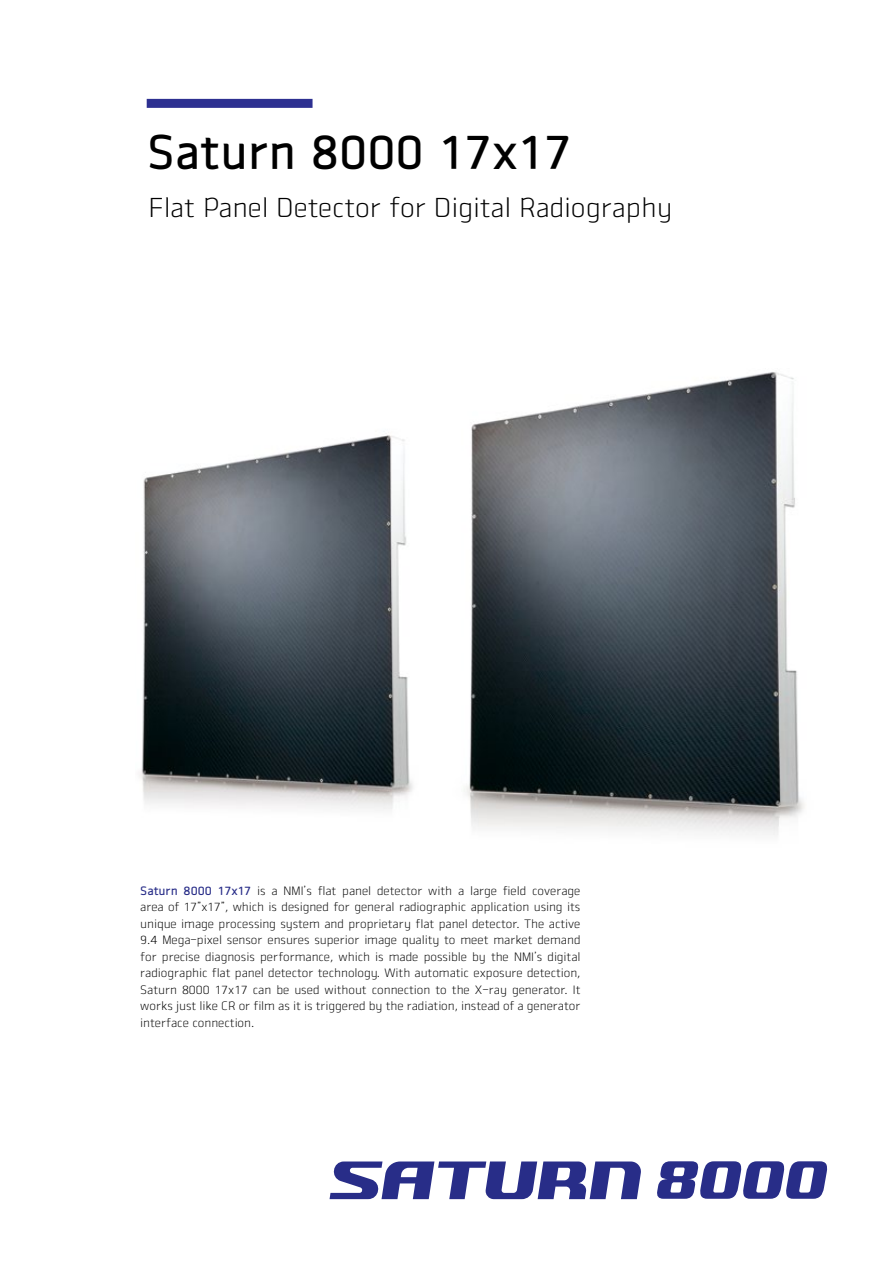
<style>
.page{position:relative;width:893px;height:1263px;background:#fff}
.page>*{position:absolute;margin:0;border:0;box-sizing:border-box;transform-origin:0 0}
.t1{font:48px "Vieworks B";color:#000}
.t2{font:27px "Vieworks L";color:#000}
.t3{font:12px/16.5px "Vieworks L";color:#000;text-align:justify}
.s1{font-family:"Vieworks B";color:#282d88}
</style>
<div class="page">
<img style="left:139px;top:372px;width:666px;height:463px">
<div style="left:147px;top:99px;width:166px;height:9px;background:#2d3091"></div>
<svg style="left:330px;top:1161px;width:311px;height:38px"></svg>
<svg style="left:657px;top:1161px;width:170px;height:38px"></svg>
<h1 class="t1" style="left:147px;top:124px;width:427px">Saturn 8000 17x17</h1>
<h2 class="t2" style="left:149px;top:192px;width:525px">Flat Panel Detector for Digital Radiography</h2>
<p class="t3" style="left:140px;top:882px;width:442px"><span class="s1">Saturn 8000 17x17</span> is a NMI’s flat panel detector with a large field coverage area of 17”x17”, which is designed for general radiographic application using its unique image processing system and proprietary flat panel detector. The active 9.4 Mega-pixel sensor ensures superior image quality to meet market demand for precise diagnosis performance, which is made possible by the NMI’s digital radiographic flat panel detector technology. With automatic exposure detection, Saturn 8000 17x17 can be used without connection to the X-ray generator. It works just like CR or film as it is triggered by the radiation, instead of a generator interface connection.</p>
</div>
